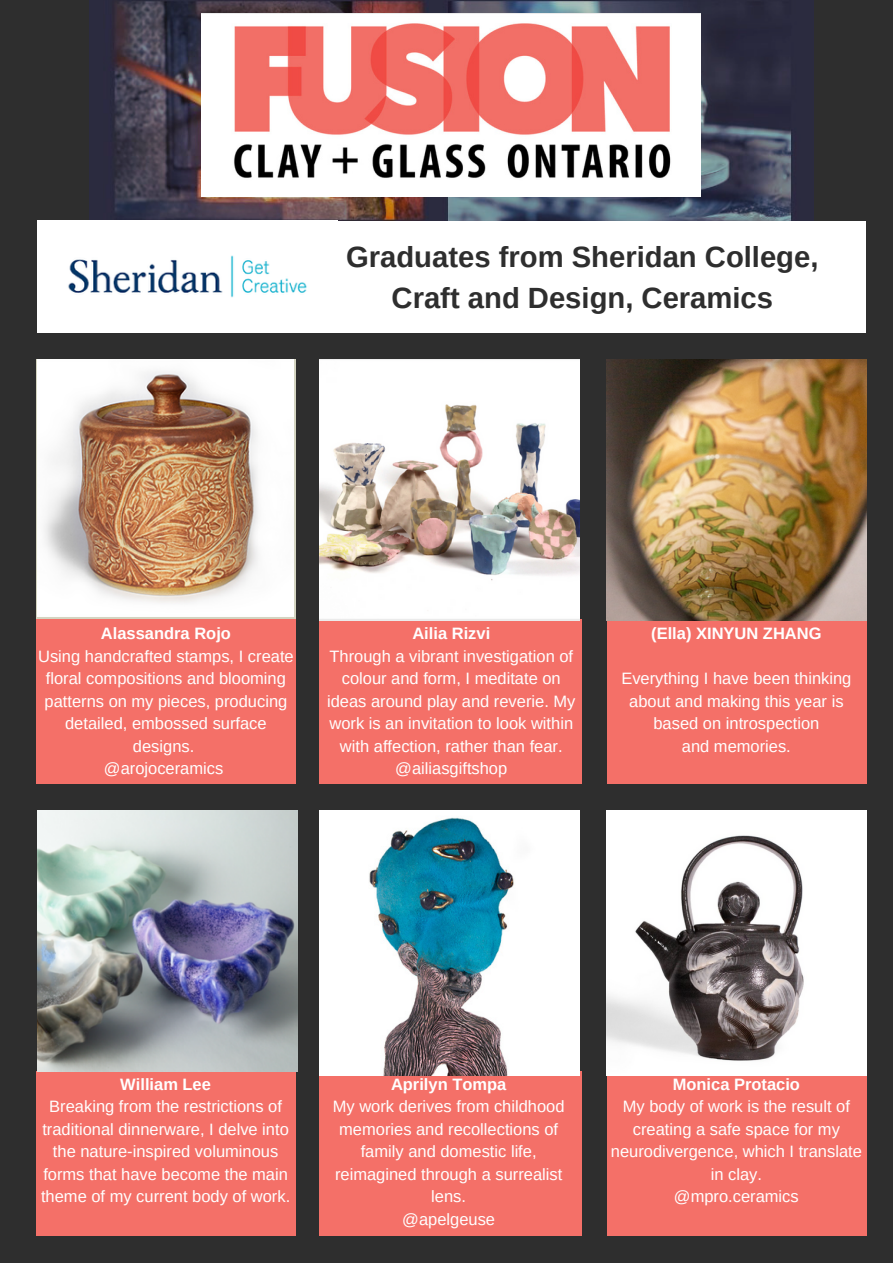
<style>
.page{position:relative;width:893px;height:1264px;background:#fff}
.page>*{position:absolute;margin:0;border:0;box-sizing:border-box;transform-origin:0 0}
.t1{font:700 29.25px/40.5px "Arimo";color:#2e2e2e;text-align:center}
.t2{font:16.5px/22.5px "Arimo";color:#fff;text-align:center}
.t3{font:700 16.5px "Arimo";color:#fff}
</style>
<div class="page">
<div style="left:0;top:0;width:892px;height:1262px;background:#2e2e2e"></div>
<div style="left:319px;top:1070px;width:262px;height:165px;background:#f47068"></div>
<div style="left:36px;top:1070px;width:259px;height:165px;background:#f47068"></div>
<div style="left:606px;top:1070px;width:260px;height:165px;background:#f47068"></div>
<div style="left:319px;top:619px;width:262px;height:165px;background:#f47068"></div>
<div style="left:36px;top:619px;width:259px;height:165px;background:#f47068"></div>
<div style="left:606px;top:619px;width:260px;height:165px;background:#f47068"></div>
<img style="left:37px;top:359px;width:256px;height:258px">
<img style="left:319px;top:359px;width:260px;height:261px">
<img style="left:606px;top:359px;width:260px;height:261px">
<img style="left:37px;top:810px;width:260px;height:261px">
<img style="left:319px;top:810px;width:260px;height:265px">
<img style="left:606px;top:810px;width:260px;height:265px">
<img style="left:89px;top:0;width:724px;height:221px">
<img style="left:202px;top:13px;width:499px;height:184px">
<div style="left:37px;top:221px;width:828px;height:111px;background:#fff"></div>
<img style="left:68px;top:255px;width:239px;height:43px">
<p class="t1" style="left:346px;top:237px;width:474px">Graduates from Sheridan College,<br>Craft and Design, Ceramics</p>
<p class="t3" style="left:101px;top:624px;width:131px">Alassandra Rojo</p>
<p class="t2" style="left:38px;top:645px;width:257px">Using handcrafted stamps, I create floral compositions and blooming patterns on my pieces, producing detailed, embossed surface designs.</p>
<p class="t2" style="left:104px;top:757px;width:121px">@arojoceramics</p>
<p class="t3" style="left:412px;top:624px;width:79px">Ailia Rizvi</p>
<p class="t2" style="left:327px;top:645px;width:250px">Through a vibrant investigation of colour and form, I meditate on ideas around play and reverie. My work is an invitation to look within with affection, rather than fear.</p>
<p class="t2" style="left:395px;top:757px;width:113px">@ailiasgiftshop</p>
<p class="t3" style="left:651px;top:624px;width:172px">(Ella) XINYUN ZHANG</p>
<p class="t2" style="left:621px;top:667px;width:231px">Everything I have been thinking about and making this year is based on introspection</p>
<p class="t2" style="left:681px;top:734px;width:110px">and memories.</p>
<p class="t3" style="left:120px;top:1074px;width:92px">William Lee</p>
<p class="t2" style="left:41px;top:1095px;width:251px">Breaking from the restrictions of traditional dinnerware, I delve into the nature-inspired voluminous forms that have become the main theme of my current body of work.</p>
<p class="t3" style="left:391px;top:1074px;width:117px">Aprilyn Tompa</p>
<p class="t2" style="left:333px;top:1095px;width:233px">My work derives from childhood memories and recollections of family and domestic life, reimagined through a surrealist lens.</p>
<p class="t2" style="left:402px;top:1207px;width:94px">@apelgeuse</p>
<p class="t3" style="left:672px;top:1074px;width:129px">Monica Protacio</p>
<p class="t2" style="left:610px;top:1095px;width:252px">My body of work is the result of creating a safe space for my neurodivergence, which I translate in clay.</p>
<p class="t2" style="left:674px;top:1184px;width:126px">@mpro.ceramics</p>
</div>
